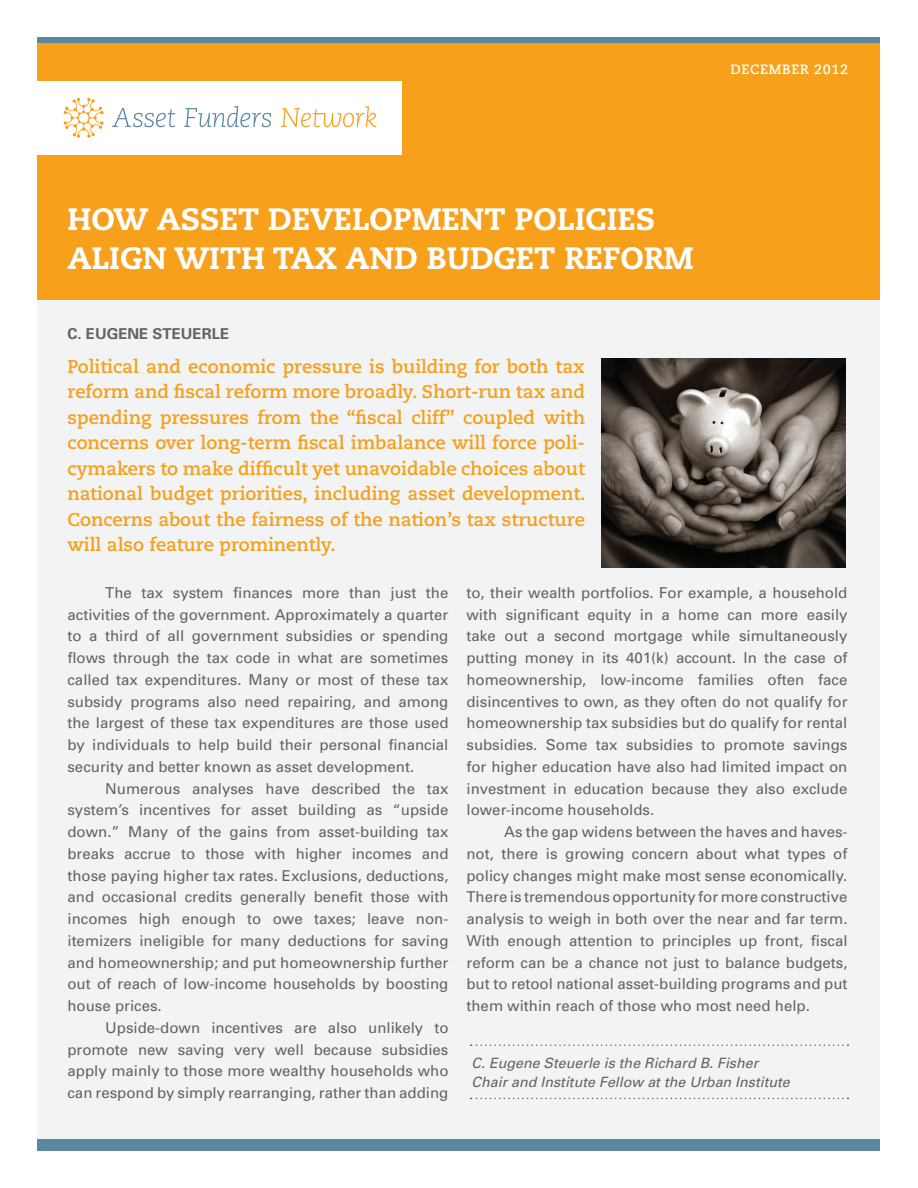
<style>
.page{position:relative;width:918px;height:1188px;background:#fff}
.page>*{position:absolute;margin:0;border:0;box-sizing:border-box;transform-origin:0 0}
.t1{font:800 30.9px/39px "Caecilia";color:#fff}
.t2{font:700 18.45px/25.5px "Caecilia";color:#f6a01b;text-align:justify}
.t3{font:15px/21.8px "Univers";color:#636366;text-align:justify}
.t4{font:700 15px "Univers";color:#636366}
.t5{font:italic 14.25px/19.5px "Univers";color:#636366}
.t6{font:700 13.5px "Caecilia";letter-spacing:.05em;color:#fff}
</style>
<div class="page">
<div style="left:38px;top:55px;width:842px;height:1091px;background:#f2f3f4"></div>
<div style="left:38px;top:38px;width:842px;height:262px;background:#f6a01b"></div>
<div style="left:38px;top:1139px;width:842px;height:11px;background:#5c87a1"></div>
<div style="left:38px;top:38px;width:842px;height:5px;background:#5c87a1"></div>
<img style="left:602px;top:359px;width:243px;height:209px">
<div style="left:34px;top:81px;width:368px;height:73px;background:#fff"></div>
<svg style="left:64px;top:98px;width:40px;height:40px"></svg>
<svg style="left:112px;top:108px;width:63px;height:19px"></svg>
<svg style="left:184px;top:106px;width:87px;height:21px"></svg>
<svg style="left:281px;top:106px;width:95px;height:21px"></svg>
<svg style="left:471px;top:1044px;width:378px;height:2px"></svg>
<svg style="left:471px;top:1098px;width:378px;height:1px"></svg>
<p class="t6" style="left:730px;top:62px;width:119px">December 2012</p>
<h1 class="t1" style="left:68px;top:199px;width:628px">HOW ASSET DEVELOPMENT POLICIES<br>ALIGN WITH TAX AND BUDGET REFORM</h1>
<p class="t4" style="left:68px;top:325px;width:161px">C. EUGENE STEUERLE</p>
<p class="t2" style="left:68px;top:354px;width:520px">Political and economic pressure is building for both tax reform and fiscal reform more broadly. Short-run tax and spending pressures from the “fiscal cliff” coupled with concerns over long-term fiscal imbalance will force poli&shy;cymakers to make difficult yet unavoidable choices about national budget priorities, including asset development.<br>Concerns about the fairness of the nation’s tax structure will also feature prominently.</p>
<p class="t3" style="left:67px;top:582px;width:383px;text-indent:38px">The tax system finances more than just the activities of the government. Approximately a quarter to a third of all government subsidies or spending flows through the tax code in what are sometimes called tax expenditures. Many or most of these tax subsidy programs also need repairing, and among the largest of these tax expenditures are those used by individuals to help build their personal financial security and better known as asset development.</p>
<p class="t3" style="left:67px;top:777px;width:383px;text-indent:38px">Numerous analyses have described the tax system’s incentives for asset building as “upside down.” Many of the gains from asset-building tax breaks accrue to those with higher incomes and those paying higher tax rates. Exclusions, deductions, and occasional credits generally benefit those with incomes high enough to owe taxes; leave non&shy;itemizers ineligible for many deductions for saving and homeownership; and put homeownership further out of reach of low-income households by boosting house prices.</p>
<p class="t3" style="left:67px;top:1017px;width:383px;text-indent:38px">Upside-down incentives are also unlikely to promote new saving very well because subsidies apply mainly to those more wealthy households who can respond by simply rearranging, rather than adding</p>
<p class="t3" style="left:466px;top:582px;width:383px">to, their wealth portfolios. For example, a household with significant equity in a home can more easily take out a second mortgage while simultaneously putting money in its 401(k) account. In the case of homeownership, low-income families often face disincentives to own, as they often do not qualify for homeownership tax subsidies but do qualify for rental subsidies. Some tax subsidies to promote savings for higher education have also had limited impact on investment in education because they also exclude lower-income households.</p>
<p class="t3" style="left:466px;top:821px;width:383px;text-indent:38px">As the gap widens between the haves and haves&shy;not, there is growing concern about what types of policy changes might make most sense economically.<br>There is tremendous opportunity for more constructive analysis to weigh in both over the near and far term.<br>With enough attention to principles up front, fiscal reform can be a chance not just to balance budgets, but to retool national asset-building programs and put them within reach of those who most need help.</p>
<p class="t5" style="left:472px;top:1053px;width:320px">C. Eugene Steuerle is the Richard B. Fisher<br>Chair and Institute Fellow at the Urban Institute</p>
</div>
